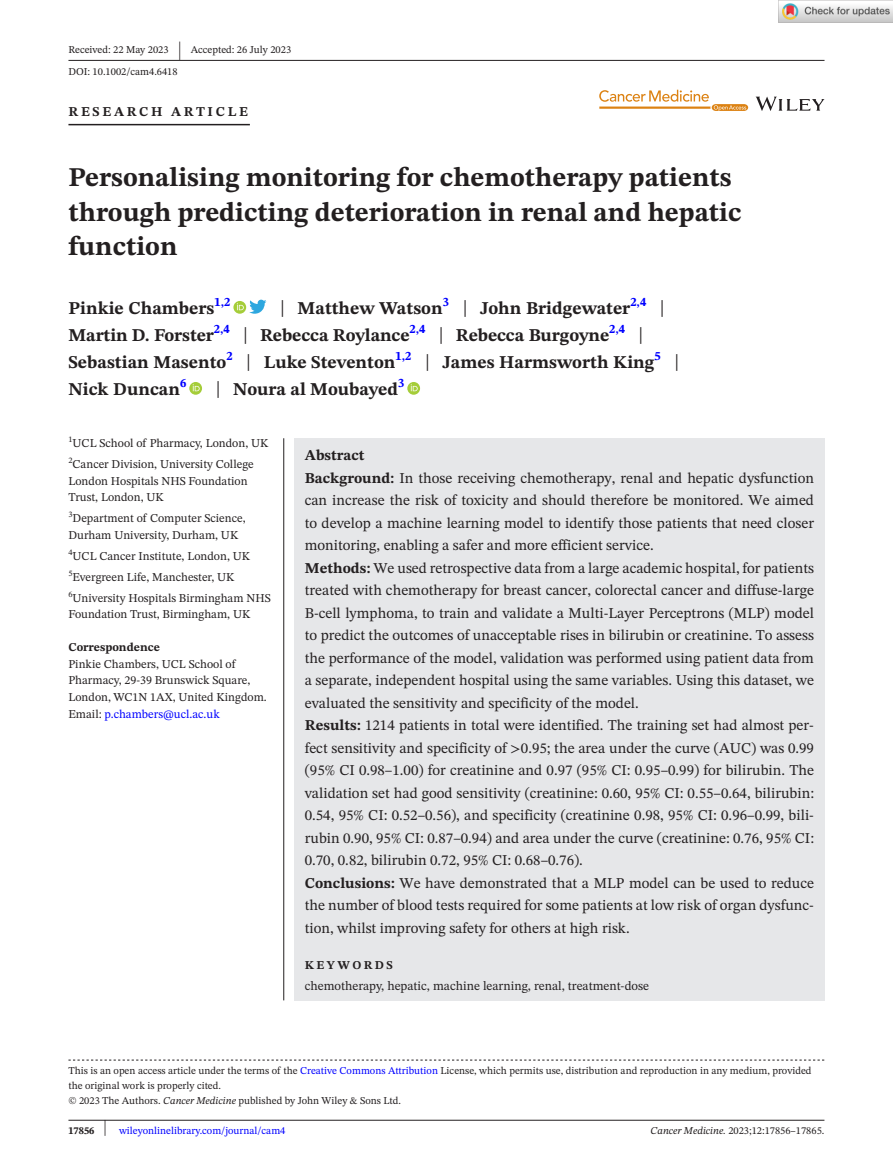
<style>
.page{position:relative;width:893px;height:1174px;background:#fff}
.page>*{position:absolute;margin:0;border:0;box-sizing:border-box;transform-origin:0 0}
.t1{font:700 27px/34.5px "STIX Two Text";color:#231f20}
.t2{font:25.65px "STIX Two Text";color:#231f20;scale:.49 1}
.t3{font:700 18px/27px "STIX Two Text";color:#231f20}
.t4{font:15px/22.5px "STIX Two Text";color:#231f20}
.t5{font:700 13.5px "STIX Two Text";letter-spacing:.2em;color:#231f20}
.t6{font:12.75px "STIX Two Text";color:#231f20}
.t7{font:12px/16.5px "STIX Two Text";color:#231f20}
.t8{font:700 12px "STIX Two Text";color:#231f20}
.t9{font:700 12px "STIX Two Text";letter-spacing:.2em;color:#231f20}
.t10{font:10.5px/15px "STIX Two Text";color:#231f20}
.t11{font:10.5px "STIX Two Text";color:#00f}
.s1{font-weight:400;font-size:23.4px}
.s2{color:#00f}
.s3{font-weight:700}
.s4{font-family:"STIX"}
.s5{font-style:italic}
.s6{font-weight:700;color:#231f20}
.s7{font-size:22.2px;color:#231f20}
</style>
<div class="page">
<hr style="left:68px;top:1119px;width:756px;height:1px;background:#231f20">
<svg style="left:756px;top:97px;width:68px;height:14px"></svg>
<svg style="left:599px;top:90px;width:149px;height:21px"></svg>
<hr style="left:68px;top:60px;width:756px;height:1px;background:#231f20">
<hr style="left:68px;top:124px;width:182px;height:1px;background:#231f20">
<svg style="left:233px;top:301px;width:13px;height:13px"></svg>
<svg style="left:237px;top:300px;width:29px;height:14px"></svg>
<svg style="left:189px;top:382px;width:13px;height:13px"></svg>
<svg style="left:193px;top:384px;width:7px;height:7px"></svg>
<svg style="left:407px;top:382px;width:13px;height:13px"></svg>
<svg style="left:411px;top:384px;width:7px;height:7px"></svg>
<svg style="left:68px;top:1059px;width:756px;height:1px"></svg>
<div style="left:294px;top:438px;width:530px;height:562px;background:#e6e7e9"></div>
<hr style="left:283px;top:438px;width:1px;height:562px;background:#231f20">
<img style="left:779px;top:0;width:114px;height:23px">
<p class="t10" style="left:68px;top:42px;width:102px">Received: 22 May 2023</p>
<h2 class="t2" style="left:178px;top:32px;width:8px">|</h2>
<p class="t10" style="left:191px;top:42px;width:102px">Accepted: 26 July 2023</p>
<p class="t10" style="left:68px;top:64px;width:111px">DOI: 10.1002/cam4.6418</p>
<p class="t5" style="left:68px;top:101px;width:181px">RESEARCH ARTICLE</p>
<h1 class="t1" style="left:68px;top:161px;width:674px">Personalising monitoring for chemotherapy patients through predicting deterioration in renal and hepatic function</h1>
<p class="t3" style="left:68px;top:295px;width:612px;text-indent:212px"><span class="s1">|</span> Matthew Watson<sup>3</sup> <span class="s1">|</span> John Bridgewater<sup>2,4</sup> <span class="s1">| </span>Martin D. Forster<sup>2,4</sup> <span class="s1">|</span> Rebecca Roylance<sup>2,4</sup> <span class="s1">|</span> Rebecca Burgoyne<sup>2,4</sup> <span class="s1">| </span>Sebastian Masento<sup>2</sup> <span class="s1">|</span> Luke Steventon<sup>1,2</sup> <span class="s1">|</span> James Harmsworth King<sup>5</sup> <span class="s1">| </span>Nick Duncan<sup>6</sup></p>
<p class="t3" style="left:68px;top:295px;width:163px">Pinkie Chambers<sup>1,2</sup></p>
<p class="t3" style="left:216px;top:376px;width:190px"><span class="s1">|</span> Noura al Moubayed<sup>3</sup></p>
<p class="t7" style="left:68px;top:433px;width:202px;line-height:21px"><sup>1</sup>UCL School of Pharmacy, London, UK<br><sup>2</sup>Cancer Division, University College</p>
<p class="t7" style="left:68px;top:472px;width:181px">London Hospitals NHS Foundation<br>Trust, London, UK</p>
<p class="t7" style="left:68px;top:510px;width:179px"><sup>3</sup>Department of Computer Science,<br>Durham University, Durham, UK</p>
<p class="t7" style="left:68px;top:545px;width:204px;line-height:21px"><sup>4</sup>UCL Cancer Institute, London, UK<br><sup>5</sup>Evergreen Life, Manchester, UK<br><sup>6</sup>University Hospitals Birmingham NHS</p>
<p class="t7" style="left:68px;top:606px;width:184px">Foundation Trust, Birmingham, UK</p>
<p class="t8" style="left:68px;top:639px;width:93px">Correspondence</p>
<p class="t7" style="left:68px;top:655px;width:200px">Pinkie Chambers, UCL School of<br>Pharmacy, 29-39 Brunswick Square,<br>London, WC1N 1AX, United Kingdom.<br>Email: <span class="s2">p.chambers@ucl.ac.uk</span></p>
<p class="t4" style="left:305px;top:444px;width:511px"><span class="s3">Abstract<br>Background:</span> In those receiving chemotherapy, renal and hepatic dysfunction can increase the risk of toxicity and should therefore be monitored. We aimed to develop a machine learning model to identify those patients that need closer monitoring, enabling a safer and more efficient service.<br><span class="s3">Methods:</span> We used retrospective data from a large academic hospital, for patients treated with chemotherapy for breast cancer, colorectal cancer and diffuse-large B-cell lymphoma, to train and validate a Multi-Layer Perceptrons (MLP) model to predict the outcomes of unacceptable rises in bilirubin or creatinine. To assess the performance of the model, validation was performed using patient data from a separate, independent hospital using the same variables. Using this dataset, we evaluated the sensitivity and specificity of the model.<br><span class="s3">Results:</span> 1214 patients in total were identified. The training set had almost per&shy;fect sensitivity and specificity of <span class="s4">&gt;</span>0.95; the area under the curve (AUC) was 0.99 (95% CI 0.98–1.00) for creatinine and 0.97 (95% CI: 0.95–0.99) for bilirubin. The validation set had good sensitivity (creatinine: 0.60, 95% CI: 0.55–0.64, bilirubin:<br>0.54, 95% CI: 0.52–0.56), and specificity (creatinine 0.98, 95% CI: 0.96–0.99, bili&shy;rubin 0.90, 95% CI: 0.87–0.94) and area under the curve (creatinine: 0.76, 95% CI:<br>0.70, 0.82, bilirubin 0.72, 95% CI: 0.68–0.76).<br><span class="s3">Conclusions:</span> We have demonstrated that a MLP model can be used to reduce the number of blood tests required for some patients at low risk of organ dysfunc&shy;tion, whilst improving safety for others at high risk.</p>
<p class="t9" style="left:305px;top:956px;width:90px">KEYWORDS</p>
<p class="t6" style="left:305px;top:976px;width:346px">chemotherapy, hepatic, machine learning, renal, treatment-dose</p>
<p class="t10" style="left:68px;top:1063px;width:745px">This is an open access article under the terms of the <span class="s2">Creative Commons Attribution</span> License, which permits use, distribution and reproduction in any medium, provided the original work is properly cited.<br>© 2023 The Authors. <span class="s5">Cancer Medicine</span> published by John Wiley &amp; Sons Ltd.</p>
<p class="t11" style="left:68px;top:1123px;width:219px"><span class="s6">17856</span> <span class="s7">|</span> wileyonlinelibrary.com/journal/cam4</p>
<p class="t10" style="left:650px;top:1123px;width:175px"><span class="s5">Cancer Medicine.</span> 2023;12:17856–17865.</p>
</div>
